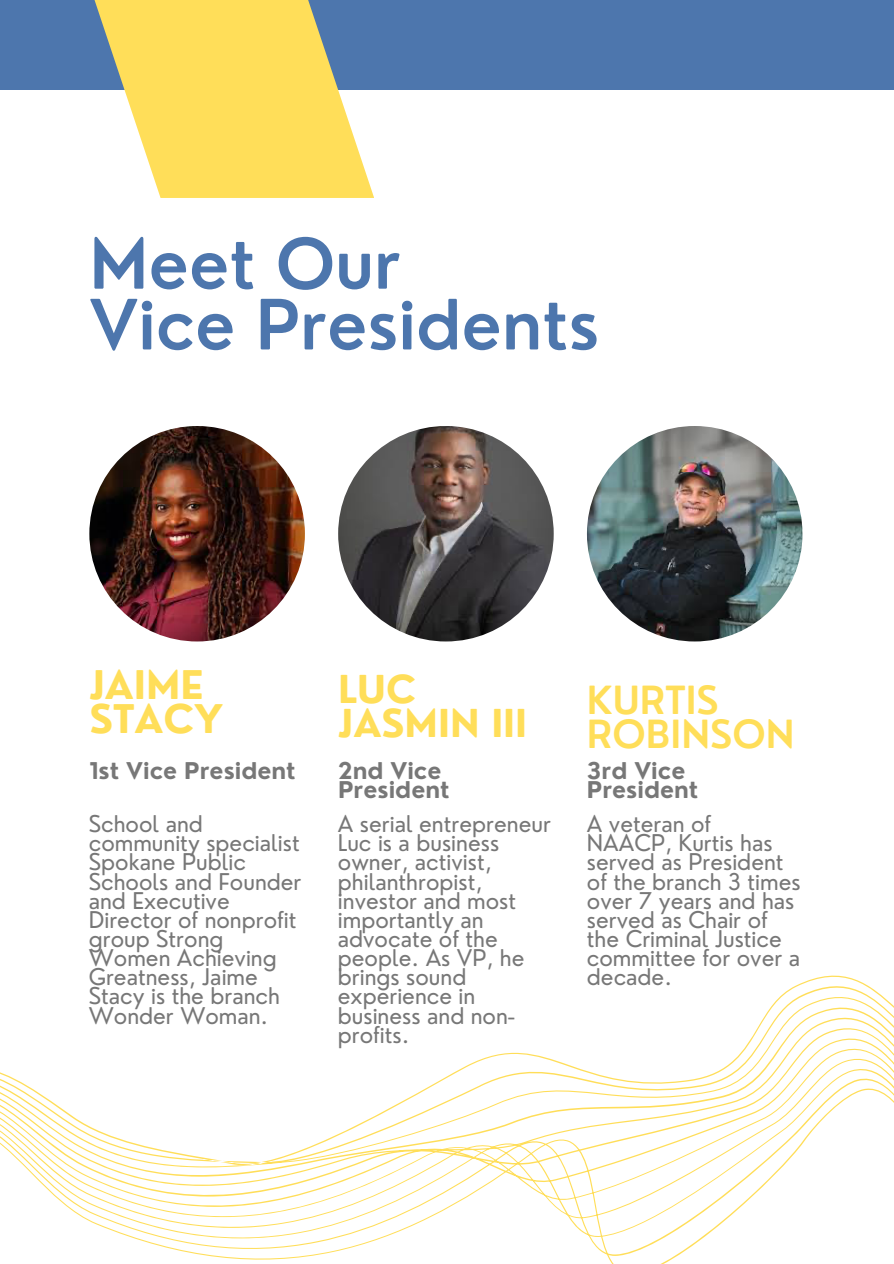
<style>
.page{position:relative;width:894px;height:1264px;background:#fff}
.page>*{position:absolute;margin:0;border:0;box-sizing:border-box;transform-origin:0 0}
.t1{font:600 67.5px/60.8px "Nourd";color:#4d76ad}
.t2{font:700 38.55px/33.8px "Nourd";color:#ffde59}
.t3{font:600 37.8px/34px "Nourd";color:#ffde59}
.t4{font:700 37.5px/33.8px "Nourd";color:#ffde59}
.t5{font:22.5px/19.2px "Nourd";color:#777}
.t6{font:700 22.5px/19.2px "Nourd";color:#777}
</style>
<div class="page">
<div style="left:0;top:0;width:893px;height:89px;background:#4d76ad"></div>
<svg style="left:90px;top:0;width:284px;height:198px;fill:#ffde59"></svg>
<img style="left:89px;top:426px;width:216px;height:215px;border-radius:50%">
<img style="left:338px;top:426px;width:215px;height:215px;border-radius:50%">
<img style="left:586px;top:426px;width:216px;height:215px;border-radius:50%">
<svg style="left:0;top:975px;width:893px;height:288px"></svg>
<p class="t1" style="left:89px;top:233px;width:511px">Meet Our<br>Vice Presidents</p>
<h2 class="t2" style="left:89px;top:668px;width:135px">JAIME<br>STACY</h2>
<h3 class="t4" style="left:338px;top:672px;width:190px">LUC<br>JASMIN III</h3>
<h2 class="t3" style="left:586px;top:682px;width:209px">KURTIS<br>ROBINSON</h2>
<h3 class="t6" style="left:89px;top:761px;width:208px">1st Vice President</h3>
<h2 class="t6" style="left:338px;top:761px;width:113px">2nd Vice<br>President</h2>
<h3 class="t6" style="left:586px;top:761px;width:113px">3rd Vice<br>President</h3>
<p class="t5" style="left:89px;top:814px;width:214px">School and community specialist<br>Spokane Public<br>Schools and Founder and Executive<br>Director of nonprofit group Strong<br>Women Achieving<br>Greatness, Jaime<br>Stacy is the branch<br>Wonder Woman.</p>
<p class="t5" style="left:338px;top:814px;width:214px">A serial entrepreneur<br>Luc is a business owner, activist, philanthropist, investor and most importantly an advocate of the people. As VP, he brings sound experience in business and non&shy;profits.</p>
<p class="t5" style="left:586px;top:814px;width:215px">A veteran of<br>NAACP, Kurtis has served as President of the branch 3 times over 7 years and has served as Chair of the Criminal Justice committee for over a decade.</p>
</div>
